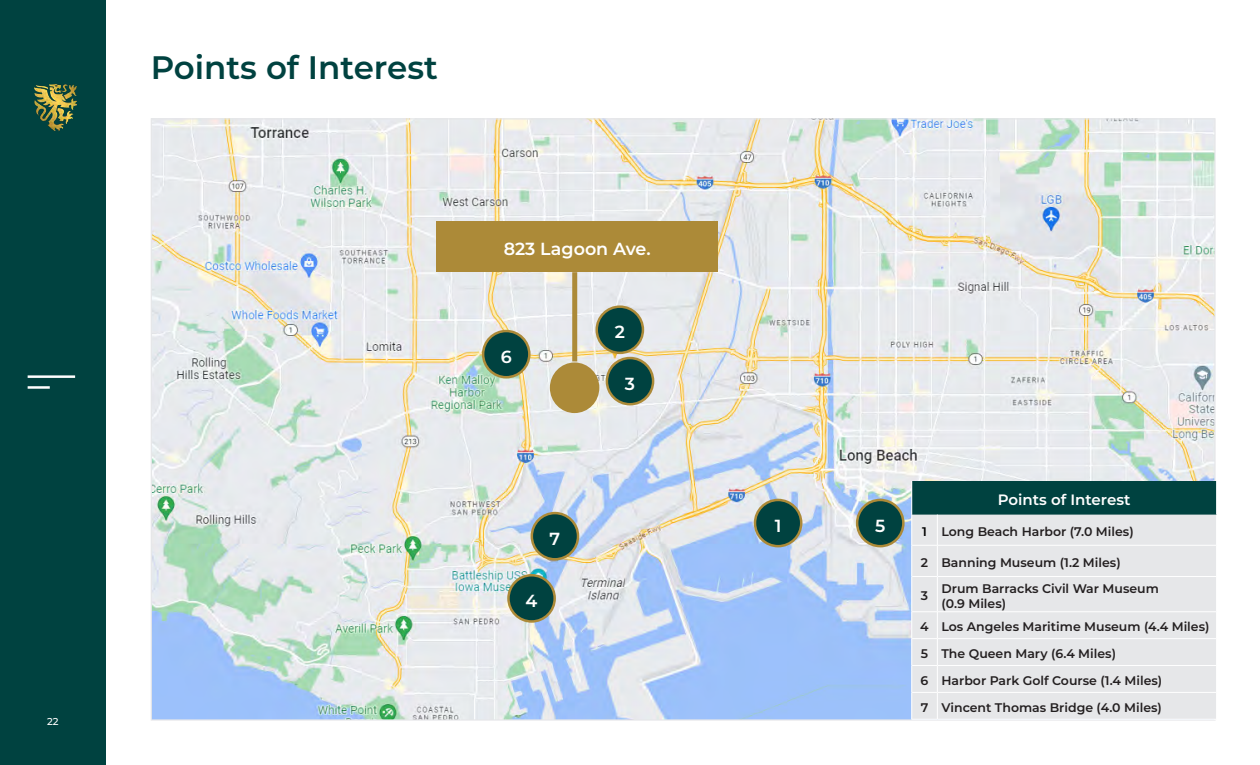
<style>
.page{position:relative;width:1260px;height:765px;background:#fff}
.page>*{position:absolute;margin:0;border:0;box-sizing:border-box;transform-origin:0 0}
.t1{font:600 32.5px "Montserrat";color:#004240}
.t2{font:600 17.5px "Montserrat";color:#fff}
.t3{font:600 15px "Montserrat";color:#fff}
.t4{font:600 12.5px "Montserrat";color:#231f20}
.t5{font:600 12.5px "Montserrat";color:#000}
.t6{font:500 10px "Montserrat";color:#fff}
</style>
<div class="page">
<img style="left:153px;top:120px;width:1061px;height:599px">
<div style="left:912px;top:481px;width:305px;height:34px;background:#004240"></div>
<div style="left:912px;top:577px;width:304px;height:142px;background:#e6e7e9"></div>
<div style="left:912px;top:515px;width:304px;height:62px;background:#e6e7e9"></div>
<hr style="left:938px;top:576px;width:279px;height:1px;background:#fff">
<hr style="left:938px;top:612px;width:279px;height:1px;background:#fff">
<hr style="left:938px;top:638px;width:279px;height:1px;background:#fff">
<hr style="left:938px;top:665px;width:279px;height:1px;background:#fff">
<hr style="left:938px;top:692px;width:279px;height:1px;background:#fff">
<hr style="left:911px;top:481px;width:1px;height:34px;background:#fff">
<hr style="left:911px;top:515px;width:1px;height:30px;background:#fff">
<hr style="left:937px;top:515px;width:1px;height:30px;background:#fff">
<hr style="left:911px;top:545px;width:1px;height:31px;background:#fff">
<hr style="left:937px;top:545px;width:1px;height:31px;background:#fff">
<hr style="left:911px;top:576px;width:1px;height:36px;background:#fff">
<hr style="left:937px;top:576px;width:1px;height:36px;background:#fff">
<svg style="left:911px;top:612px;width:27px;height:108px;background:#e8e9eb"></svg>
<hr style="left:1216px;top:481px;width:1px;height:34px;background:#fff">
<div style="left:436px;top:222px;width:282px;height:50px;background:#ac8a38"></div>
<div style="left:550px;top:362px;width:49px;height:51px;background:#ac8a38;border-radius:50%"></div>
<div style="left:572px;top:272px;width:5px;height:89px;background:#ac8a38"></div>
<div style="left:0;top:0;width:106px;height:765px;background:#004240"></div>
<hr style="left:28px;top:375px;width:47px;height:3px;background:#fff">
<hr style="left:28px;top:386px;width:22px;height:3px;background:#fff">
<img style="left:34px;top:84px;width:42px;height:48px">
<div style="left:597px;top:307px;width:46px;height:46px;background:#004240;border-radius:50%"></div>
<div style="left:595px;top:305px;width:49px;height:49px;border:2px solid #ac8a38;border-radius:50%"></div>
<div style="left:607px;top:358px;width:46px;height:46px;background:#004240;border-radius:50%"></div>
<div style="left:606px;top:357px;width:48px;height:48px;border:2px solid #ac8a38;border-radius:50%"></div>
<div style="left:508px;top:575px;width:47px;height:46px;background:#004240;border-radius:50%"></div>
<div style="left:507px;top:574px;width:49px;height:49px;border:2px solid #ac8a38;border-radius:50%"></div>
<div style="left:857px;top:500px;width:46px;height:46px;background:#004240;border-radius:50%"></div>
<div style="left:856px;top:499px;width:49px;height:48px;border:2px solid #ac8a38;border-radius:50%"></div>
<div style="left:483px;top:331px;width:46px;height:46px;background:#004240;border-radius:50%"></div>
<div style="left:482px;top:330px;width:49px;height:48px;border:2px solid #ac8a38;border-radius:50%"></div>
<div style="left:532px;top:513px;width:46px;height:46px;background:#004240;border-radius:50%"></div>
<div style="left:531px;top:512px;width:48px;height:49px;border:2px solid #ac8a38;border-radius:50%"></div>
<div style="left:755px;top:500px;width:46px;height:46px;background:#004240;border-radius:50%"></div>
<div style="left:754px;top:499px;width:48px;height:48px;border:2px solid #ac8a38;border-radius:50%"></div>
<p class="t6" style="left:47px;top:714px;width:13px">22</p>
<p class="t1" style="left:151px;top:44px;width:289px">Points of Interest</p>
<p class="t2" style="left:504px;top:236px;width:149px">823 Lagoon Ave.</p>
<p class="t2" style="left:501px;top:344px;width:12px">6</p>
<p class="t2" style="left:615px;top:320px;width:12px">2</p>
<p class="t2" style="left:625px;top:371px;width:12px">3</p>
<p class="t2" style="left:550px;top:526px;width:12px">7</p>
<p class="t2" style="left:526px;top:588px;width:13px">4</p>
<p class="t2" style="left:775px;top:513px;width:8px">1</p>
<p class="t2" style="left:875px;top:513px;width:12px">5</p>
<p class="t3" style="left:998px;top:489px;width:134px">Points of Interest</p>
<p class="t5" style="left:922px;top:523px;width:6px">1</p>
<p class="t4" style="left:941px;top:523px;width:194px">Long Beach Harbor (7.0 Miles)</p>
<p class="t4" style="left:921px;top:554px;width:9px">2</p>
<p class="t4" style="left:941px;top:554px;width:181px">Banning Museum (1.2 Miles)</p>
<p class="t4" style="left:921px;top:587px;width:9px">3</p>
<p class="t4" style="left:941px;top:579px;width:219px">Drum Barracks Civil War Museum</p>
<p class="t4" style="left:941px;top:594px;width:66px">(0.9 Miles)</p>
<p class="t4" style="left:920px;top:618px;width:10px">4</p>
<p class="t4" style="left:941px;top:618px;width:270px">Los Angeles Maritime Museum (4.4 Miles)</p>
<p class="t4" style="left:921px;top:645px;width:9px">5</p>
<p class="t4" style="left:941px;top:645px;width:176px">The Queen Mary (6.4 Miles)</p>
<p class="t4" style="left:921px;top:672px;width:9px">6</p>
<p class="t4" style="left:941px;top:672px;width:222px">Harbor Park Golf Course (1.4 Miles)</p>
<p class="t4" style="left:921px;top:699px;width:9px">7</p>
<p class="t4" style="left:941px;top:699px;width:222px">Vincent Thomas Bridge (4.0 Miles)</p>
</div>
